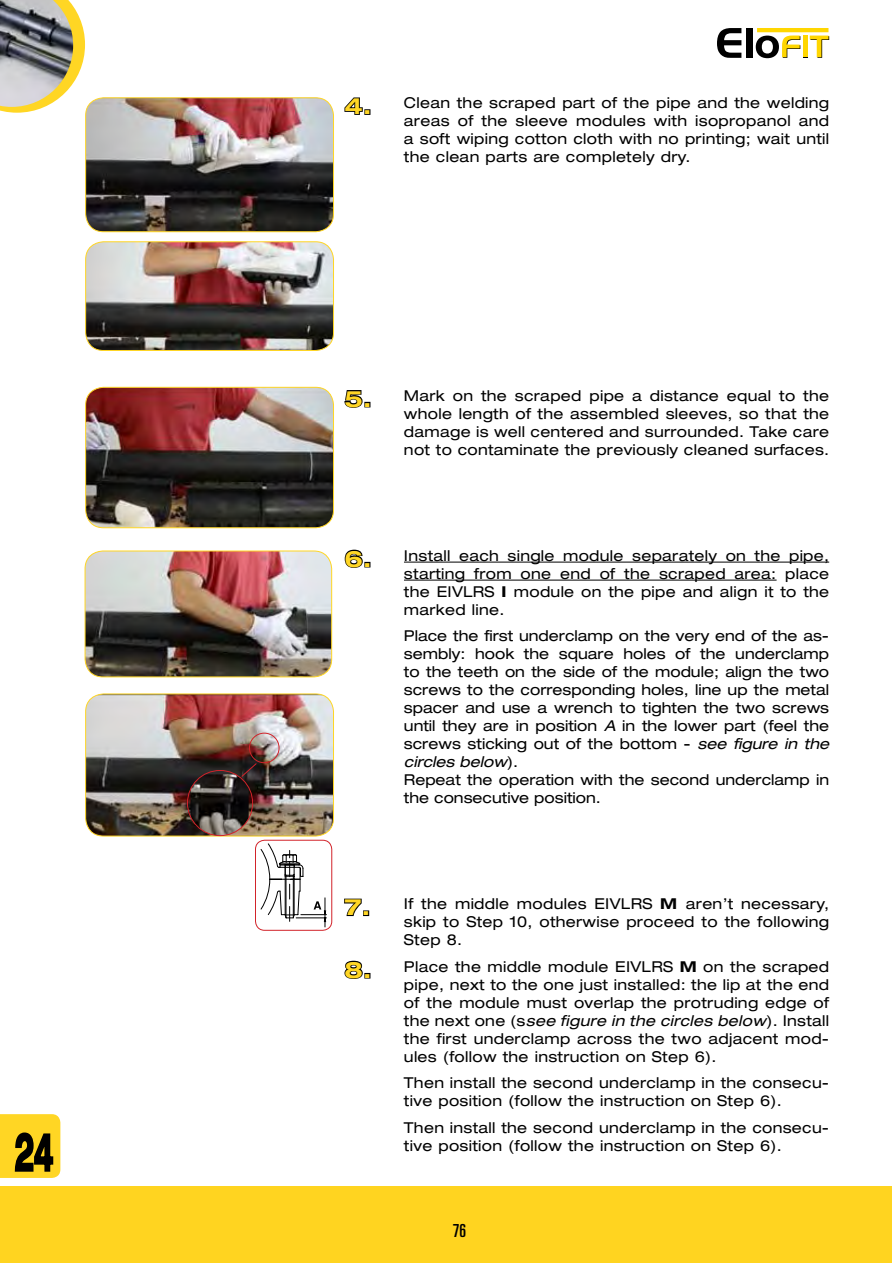
<style>
.page{position:relative;width:893px;height:1263px;background:#fff}
.page>*{position:absolute;margin:0;border:0;box-sizing:border-box;transform-origin:0 0}
.t1{font:700 expanded 52.5px "Helvetica Neue LT Std";color:#000;scale:.45 1}
.t2{font:ultra-condensed 18px "Univers LT Std";color:#000}
._8-Testo_rientrato_n{font:expanded 15px/18px "Helvetica Neue LT Std";letter-spacing:.02em;color:#000;text-align:justify}
._8-Testo_rientrato_n-2{font:expanded 15px/18px "Helvetica Neue LT Std";color:#000}
.s1{font-weight:700;font-size:22.5px;color:#ffd624}
.s2{font-weight:700}
.s3{font-style:italic}
</style>
<div class="page">
<div style="left:0;top:1186px;width:892px;height:77px;background:#ffd420"></div>
<svg style="left:717px;top:28px;width:24px;height:30px"></svg>
<div style="left:746px;top:28px;width:6px;height:30px;background:#000"></div>
<svg style="left:803px;top:36px;width:5px;height:22px"></svg>
<svg style="left:756px;top:36px;width:44px;height:22px"></svg>
<hr style="left:803px;top:36px;width:4px;height:21px;background:#ffd600">
<svg style="left:810px;top:36px;width:19px;height:22px"></svg>
<hr style="left:757px;top:28px;width:71px;height:4px;background:#ffd600">
<svg style="left:0;top:6px;width:85px;height:107px"></svg>
<img style="left:0;top:0;width:73px;height:107px">
<svg style="left:0;top:1114px;width:60px;height:64px;background:#ddba21"></svg>
<hr style="left:404px;top:562px;width:425px;height:1px;background:#000">
<hr style="left:404px;top:580px;width:373px;height:1px;background:#000">
<svg style="left:344px;top:97px;width:26px;height:18px"></svg>
<svg style="left:344px;top:390px;width:26px;height:18px"></svg>
<svg style="left:344px;top:549px;width:26px;height:19px"></svg>
<svg style="left:344px;top:898px;width:25px;height:19px"></svg>
<svg style="left:344px;top:960px;width:26px;height:19px"></svg>
<img style="left:86px;top:98px;width:247px;height:134px">
<div style="left:85px;top:97px;width:249px;height:135px;border:1px solid #ffd624;border-radius:18px"></div>
<img style="left:86px;top:242px;width:247px;height:108px">
<div style="left:85px;top:241px;width:249px;height:110px;border:1px solid #ffd624;border-radius:18px"></div>
<img style="left:86px;top:387px;width:247px;height:141px">
<div style="left:85px;top:387px;width:249px;height:141px;border:1px solid #ffd624;border-radius:18px"></div>
<img style="left:85px;top:551px;width:247px;height:126px">
<div style="left:85px;top:550px;width:247px;height:127px;border:1px solid #ffd624;border-radius:18px"></div>
<img style="left:86px;top:694px;width:247px;height:142px">
<div style="left:85px;top:693px;width:249px;height:143px;border:1px solid #ffd624;border-radius:18px"></div>
<svg style="left:261px;top:843px;width:65px;height:84px"></svg>
<div style="left:255px;top:840px;width:77px;height:91px;border:1px solid #d2232a;border-radius:9px"></div>
<div style="left:249px;top:733px;width:30px;height:30px;border:1px solid #d2232a;border-radius:50%"></div>
<svg style="left:240px;top:762px;width:18px;height:16px"></svg>
<img style="left:190px;top:774px;width:59px;height:62px">
<div style="left:187px;top:770px;width:66px;height:66px;border:1px solid #d2232a;border-radius:50%"></div>
<p class="t1" style="left:15px;top:1119px;width:87px">24</p>
<p class="_8-Testo_rientrato_n" style="left:404px;top:93px;width:427px;text-indent:-60px"><span class="s1">4.</span> Clean the scraped part of the pipe and the welding areas of the sleeve modules with isopropanol and a soft wiping cotton cloth with no printing; wait until the clean parts are completely dry.</p>
<p class="_8-Testo_rientrato_n" style="left:404px;top:386px;width:427px;text-indent:-60px"><span class="s1">5.</span> Mark on the scraped pipe a distance equal to the whole length of the assembled sleeves, so that the damage is well centered and surrounded. Take care not to contaminate the previously cleaned surfaces.</p>
<p class="_8-Testo_rientrato_n" style="left:404px;top:546px;width:427px;text-indent:-60px"><span class="s1">6.</span> Install each single module separately on the pipe, starting from one end of the scraped area: place the EIVLRS <span class="s2">I</span> module on the pipe and align it to the marked line.</p>
<p class="_8-Testo_rientrato_n" style="left:404px;top:626px;width:427px">Place the first underclamp on the very end of the as&shy;sembly: hook the square holes of the underclamp to the teeth on the side of the module; align the two screws to the corresponding holes, line up the metal spacer and use a wrench to tighten the two screws until they are in position <span class="s3">A</span> in the lower part (feel the screws sticking out of the bottom - <span class="s3">see figure in the circles below</span>).</p>
<p class="_8-Testo_rientrato_n-2" style="left:404px;top:770px;width:427px">Repeat the operation with the second underclamp in the consecutive position.</p>
<p class="_8-Testo_rientrato_n" style="left:404px;top:894px;width:427px;text-indent:-60px"><span class="s1">7.</span> If the middle modules EIVLRS <span class="s2">M</span> aren’t necessary, skip to Step 10, otherwise proceed to the following Step 8.</p>
<p class="_8-Testo_rientrato_n" style="left:404px;top:957px;width:427px;text-indent:-60px"><span class="s1">8.</span> Place the middle module EIVLRS <span class="s2">M</span> on the scraped pipe, next to the one just installed: the lip at the end of the module must overlap the protruding edge of the next one (s<span class="s3">see figure in the circles below</span>). Install the first underclamp across the two adjacent mod&shy;ules (follow the instruction on Step 6).</p>
<p class="_8-Testo_rientrato_n" style="left:404px;top:1073px;width:427px">Then install the second underclamp in the consecu&shy;tive position (follow the instruction on Step 6).</p>
<p class="_8-Testo_rientrato_n" style="left:404px;top:1118px;width:427px">Then install the second underclamp in the consecu&shy;tive position (follow the instruction on Step 6).</p>
<p class="t2" style="left:453px;top:1220px;width:15px">76</p>
</div>
